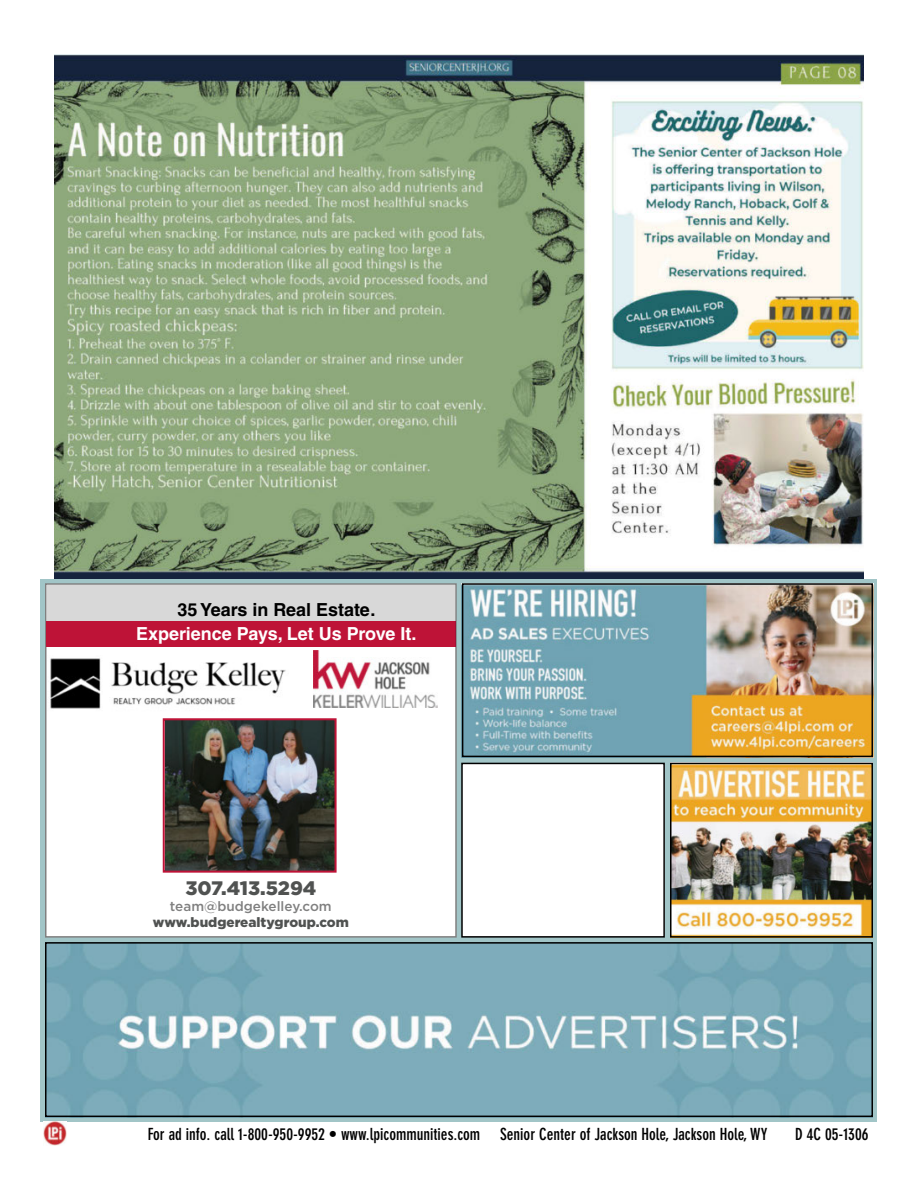
<style>
.page{position:relative;width:918px;height:1188px;background:#fff}
.page>*{position:absolute;margin:0;border:0;box-sizing:border-box;transform-origin:0 0}
.t1{font:900 19.5px "Gotham";color:#505251}
.t2{font:700 18px "Helvetica LT Std";color:#fff}
.t3{font:700 18px "Helvetica LT Std";color:#000}
.t4{font:700 condensed 16.5px "DIN Neuzeit Grotesk Std";color:#000}
.t5{font:900 13.5px "Gotham";color:#505251}
.t6{font:500 13.5px "Gotham";color:#808080}
</style>
<div class="page">
<img style="left:54px;top:54px;width:810px;height:525px">
<div style="left:41px;top:579px;width:837px;height:543px;background:#a1c5c7"></div>
<img style="left:44px;top:1122px;width:23px;height:23px">
<div style="left:462px;top:763px;width:202px;height:174px;background:#fff"></div>
<div style="left:461px;top:763px;width:204px;height:175px;border:2px solid #000"></div>
<div style="left:46px;top:584px;width:410px;height:353px;background:#fff"></div>
<div style="left:45px;top:583px;width:412px;height:355px;border:2px solid #808080"></div>
<img style="left:313px;top:651px;width:124px;height:56px">
<div style="left:45px;top:583px;width:412px;height:38px;background:#d8d8d8"></div>
<div style="left:46px;top:621px;width:410px;height:25px;background:#be1337"></div>
<img style="left:166px;top:721px;width:168px;height:149px">
<div style="left:163px;top:718px;width:174px;height:155px;border:2px solid #be1337"></div>
<div style="left:47px;top:649px;width:242px;height:65px;background:#fff"></div>
<img style="left:50px;top:658px;width:236px;height:51px">
<img style="left:48px;top:945px;width:822px;height:169px">
<div style="left:45px;top:942px;width:828px;height:175px;border:2px solid #000"></div>
<img style="left:673px;top:766px;width:197px;height:169px">
<div style="left:670px;top:763px;width:203px;height:175px;border:2px solid #000"></div>
<img style="left:465px;top:586px;width:405px;height:168px">
<div style="left:462px;top:583px;width:411px;height:174px;border:2px solid #000"></div>
<p class="t3" style="left:177px;top:598px;width:199px">35 Years in Real Estate.</p>
<p class="t2" style="left:136px;top:623px;width:282px">Experience Pays, Let Us Prove It.</p>
<p class="t1" style="left:185px;top:874px;width:132px">307.413.5294</p>
<p class="t6" style="left:170px;top:897px;width:163px">team@budgekelley.com</p>
<p class="t5" style="left:153px;top:913px;width:197px">www.budgerealtygroup.com</p>
<p class="t4" style="left:148px;top:1124px;width:621px">For ad info. call 1-800-950-9952 • www.lpicommunities.com Senior Center of Jackson Hole, Jackson Hole, WY</p>
<p class="t4" style="left:795px;top:1124px;width:75px">D 4C 05-1306</p>
</div>
